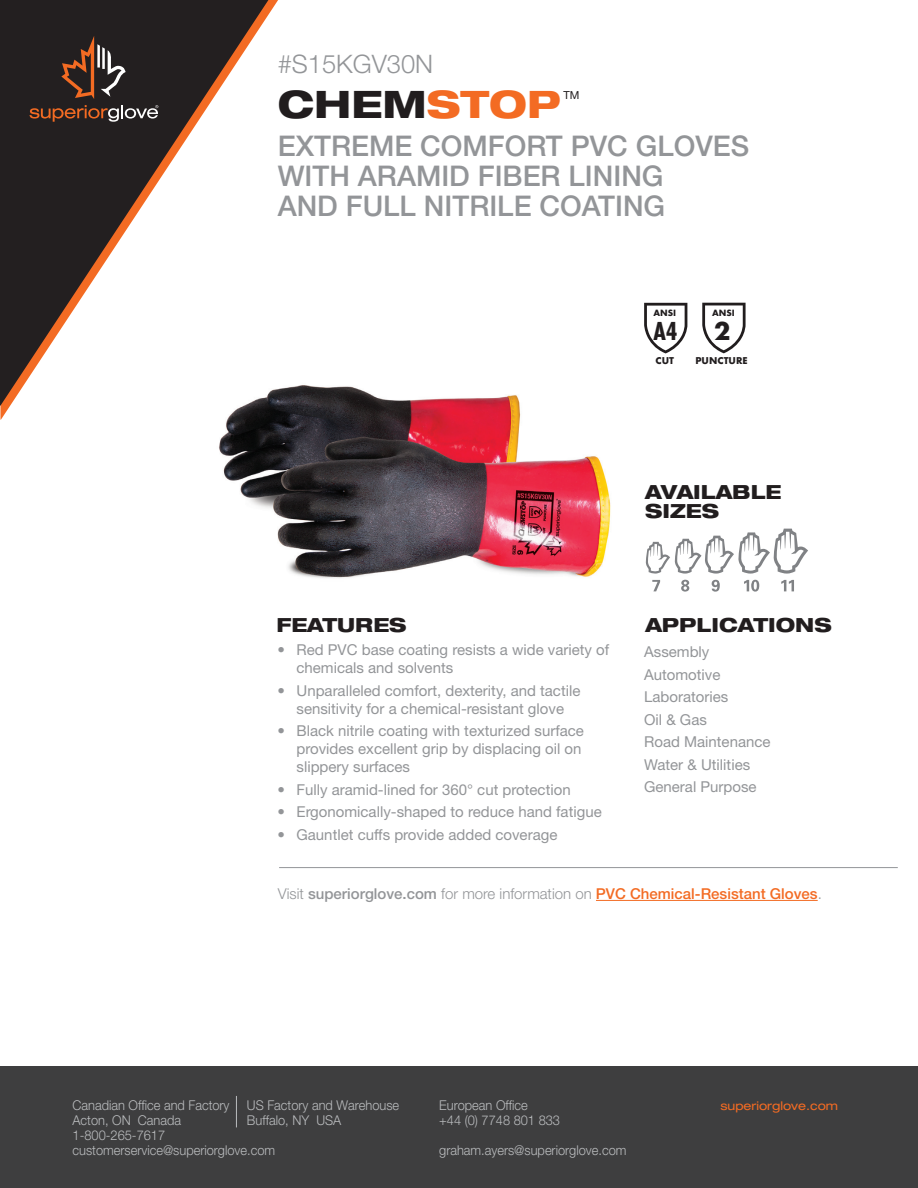
<style>
.page{position:relative;width:918px;height:1188px;background:#fff}
.page>*{position:absolute;margin:0;border:0;box-sizing:border-box;transform-origin:0 0}
.t1{font:800 expanded 37.95px "Helvetica Neue LT Std";color:#211d1e}
.t2{font:500 28.5px/30px "Helvetica Neue LT Std";color:#939598}
.t3{font:700 27.15px "Futura PT Cond";color:#211d1e}
.t4{font:700 27.15px "Futura PT";color:#211d1e}
.t5{font:300 25.5px "Helvetica Neue LT Std";color:#939598}
.t6{font:800 expanded 19.5px/19.5px "Helvetica Neue LT Std";color:#211d1e}
.t7{font:15px/22.5px "Helvetica Neue LT Std";color:#939598}
.t8{font:500 15px "Helvetica Neue LT Std";color:#f36b23}
.t9{font:300 13.5px/15px "Helvetica Neue LT Std";color:#bbbdbf;scale:.95 1}
.t10{font:expanded 12px "Helvetica Neue LT Std";color:#f36b23}
.t11{font:11.1px "Helvetica Neue LT Std";color:#211d1e}
.t12{font:700 10.35px "Futura PT";color:#211d1e}
.t13{font:700 9.45px "Futura PT";color:#211d1e}
.s1{color:#f36b23}
.s2{font-weight:300;color:#939598}
.s3{color:#939598}
</style>
<div class="page">
<svg style="left:0;top:0;width:268px;height:406px"></svg>
<svg style="left:61px;top:36px;width:65px;height:63px;background:#513c32"></svg>
<svg style="left:29px;top:105px;width:129px;height:17px;background:#5c4439"></svg>
<div style="left:0;top:1067px;width:918px;height:121px;background:#3e3e3f"></div>
<hr style="left:236px;top:1096px;width:1px;height:31px;background:#bbbdbf">
<hr style="left:279px;top:867px;width:619px;height:1px;background:#939598">
<svg style="left:652px;top:580px;width:8px;height:11px"></svg>
<svg style="left:681px;top:580px;width:8px;height:12px"></svg>
<svg style="left:712px;top:580px;width:8px;height:12px"></svg>
<svg style="left:744px;top:580px;width:15px;height:12px"></svg>
<svg style="left:645px;top:529px;width:163px;height:45px"></svg>
<svg style="left:781px;top:580px;width:13px;height:11px"></svg>
<img style="left:202px;top:371px;width:409px;height:207px">
<hr style="left:596px;top:900px;width:222px;height:1px;background:#f36b23">
<svg style="left:644px;top:303px;width:43px;height:50px"></svg>
<svg style="left:702px;top:303px;width:44px;height:50px"></svg>
<h3 class="t5" style="left:278px;top:49px;width:157px">#S15KGV30N</h3>
<h1 class="t1" style="left:278px;top:80px;width:285px">CHEM<span class="s1">STOP</span></h1>
<p class="t11" style="left:564px;top:88px;width:17px">TM</p>
<h2 class="t2" style="left:278px;top:131px;width:473px">EXTREME COMFORT PVC GLOVES<br>WITH ARAMID FIBER LINING<br>AND FULL NITRILE COATING</h2>
<p class="t13" style="left:653px;top:307px;width:24px">ANSI</p>
<p class="t13" style="left:712px;top:307px;width:24px">ANSI</p>
<h3 class="t3" style="left:653px;top:316px;width:26px">A4</h3>
<h3 class="t4" style="left:714px;top:314px;width:18px">2</h3>
<p class="t12" style="left:656px;top:354px;width:20px">CUT</p>
<p class="t12" style="left:695px;top:354px;width:54px">PUNCTURE</p>
<h3 class="t6" style="left:645px;top:481px;width:138px">AVAILABLE<br>SIZES</h3>
<h3 class="t6" style="left:277px;top:614px;width:132px">FEATURES</h3>
<h3 class="t6" style="left:645px;top:614px;width:188px">APPLICATIONS</h3>
<p class="t7" style="left:644px;top:640px;width:128px">Assembly<br>Automotive<br>Laboratories<br>Oil &amp; Gas<br>Road Maintenance<br>Water &amp; Utilities<br>General Purpose</p>
<p class="t7" style="left:297px;top:641px;width:314px;line-height:18px;text-indent:-19px">• Red PVC base coating resists a wide variety of chemicals and solvents</p>
<p class="t7" style="left:278px;top:681px;width:304px;line-height:18px;text-align:center">• Unparalleled comfort, dexterity, and tactile sensitivity for a chemical-resistant glove</p>
<p class="t7" style="left:297px;top:722px;width:289px;line-height:18px;text-indent:-19px">• Black nitrile coating with texturized surface provides excellent grip by displacing oil on slippery surfaces</p>
<p class="t7" style="left:278px;top:778px;width:295px">• Fully aramid-lined for 360° cut protection</p>
<p class="t7" style="left:278px;top:801px;width:326px">• Ergonomically-shaped to reduce hand fatigue</p>
<p class="t7" style="left:278px;top:823px;width:281px">• Gauntlet cuffs provide added coverage</p>
<p class="t8" style="left:278px;top:885px;width:546px"><span class="s2">Visit</span> <span class="s3">superiorglove.com</span> <span class="s2">for more information on</span> PVC Chemical-Resistant Gloves<span class="s2">.</span></p>
<p class="t9" style="left:73px;top:1098px;width:167px">Canadian Office and Factory</p>
<p class="t9" style="left:247px;top:1098px;width:162px">US Factory and Warehouse</p>
<p class="t9" style="left:73px;top:1113px;width:116px">Acton, ON Canada</p>
<p class="t9" style="left:247px;top:1113px;width:101px">Buffalo, NY USA</p>
<p class="t9" style="left:73px;top:1128px;width:215px">1-800-265-7617 customerservice@superiorglove.com</p>
<p class="t9" style="left:439px;top:1098px;width:129px">European Office<br>+44 (0) 7748 801 833</p>
<p class="t9" style="left:439px;top:1143px;width:199px">graham.ayers@superiorglove.com</p>
<p class="t10" style="left:720px;top:1099px;width:119px">superiorglove.com</p>
</div>
